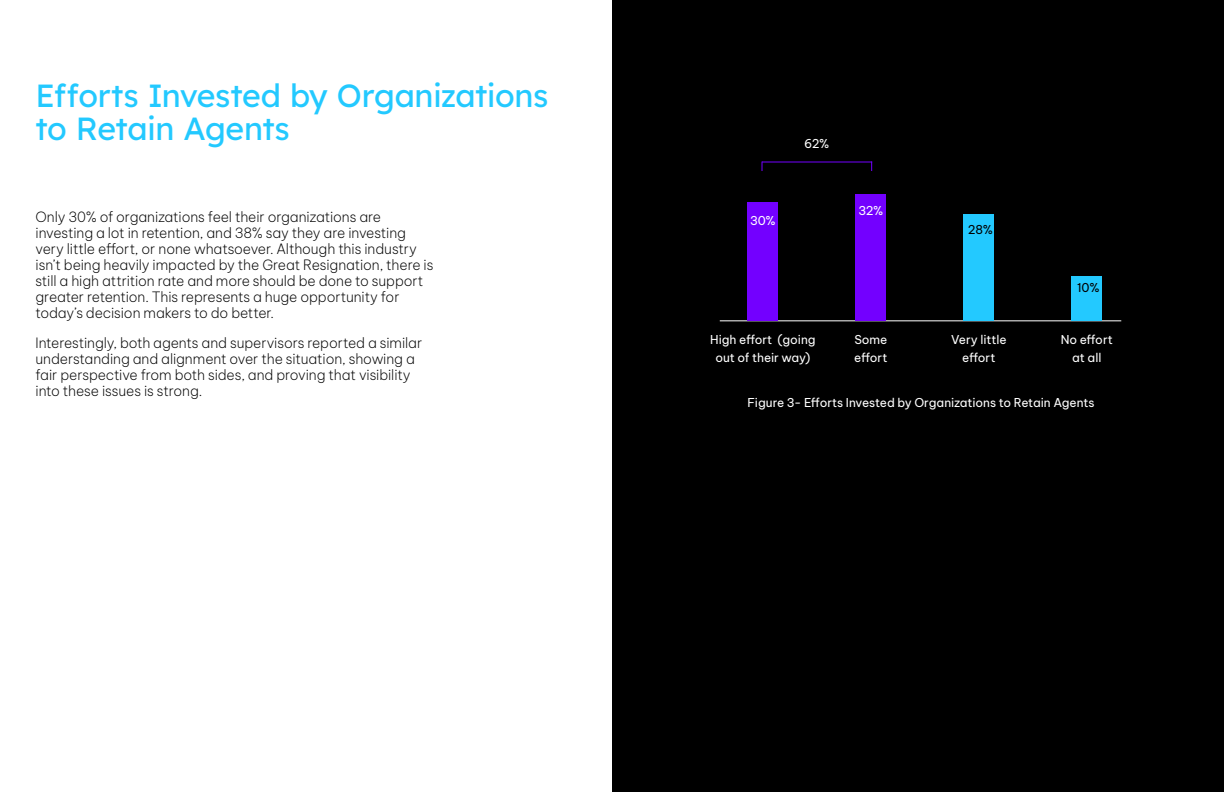
<style>
.page{position:relative;width:1224px;height:792px;background:#fff}
.page>*{position:absolute;margin:0;border:0;box-sizing:border-box;transform-origin:0 0}
.t1{font:32px/32.7px "Lexend";letter-spacing:-.015em;color:#23c9ff}
.t2{font:200 14px/16px "Be Vietnam Pro";letter-spacing:-.01em;color:#000}
.t3{font:12px/18px "Be Vietnam Pro";letter-spacing:-.005em;color:#fff;text-align:center}
.t4{font:12px "Be Vietnam Pro";color:#000}
</style>
<div class="page">
<div style="left:612px;top:0;width:612px;height:792px;background:#000"></div>
<hr style="left:720px;top:321px;width:401px;height:1px;background:#fff">
<div style="left:856px;top:194px;width:30px;height:127px;background:#7300ff"></div>
<div style="left:964px;top:215px;width:30px;height:106px;background:#23c9ff"></div>
<div style="left:1072px;top:276px;width:30px;height:45px;background:#23c9ff"></div>
<div style="left:748px;top:202px;width:30px;height:119px;background:#7300ff"></div>
<hr style="left:762px;top:162px;width:110px;height:1px;background:#7300ff">
<h1 class="t1" style="left:36px;top:77px;width:514px">Efforts Invested by Organizations to Retain Agents</h1>
<p class="t3" style="left:804px;top:133px;width:27px">62%</p>
<p class="t3" style="left:858px;top:200px;width:27px">32%</p>
<p class="t2" style="left:36px;top:207px;width:400px">Only 30% of organizations feel their organizations are investing a lot in retention, and 38% say they are investing very little effort, or none whatsoever. Although this industry isn’t being heavily impacted by the Great Resignation, there is still a high attrition rate and more should be done to support greater retention. This represents a huge opportunity for today’s decision makers to do better.</p>
<p class="t2" style="left:36px;top:334px;width:388px">Interestingly, both agents and supervisors reported a similar understanding and alignment over the situation, showing a fair perspective from both sides, and proving that visibility into these issues is strong.</p>
<p class="t3" style="left:710px;top:329px;width:107px">High effort (going out of their way)</p>
<p class="t3" style="left:854px;top:329px;width:35px;text-align:left">Some effort</p>
<p class="t3" style="left:951px;top:329px;width:57px">Very little effort</p>
<p class="t3" style="left:1061px;top:329px;width:54px">No effort at all</p>
<p class="t3" style="left:748px;top:393px;width:348px">Figure 3- Efforts Invested by Organizations to Retain Agents</p>
<p class="t3" style="left:750px;top:210px;width:27px">30%</p>
<p class="t4" style="left:968px;top:219px;width:26px">28%</p>
<p class="t4" style="left:1077px;top:278px;width:24px">10%</p>
</div>
